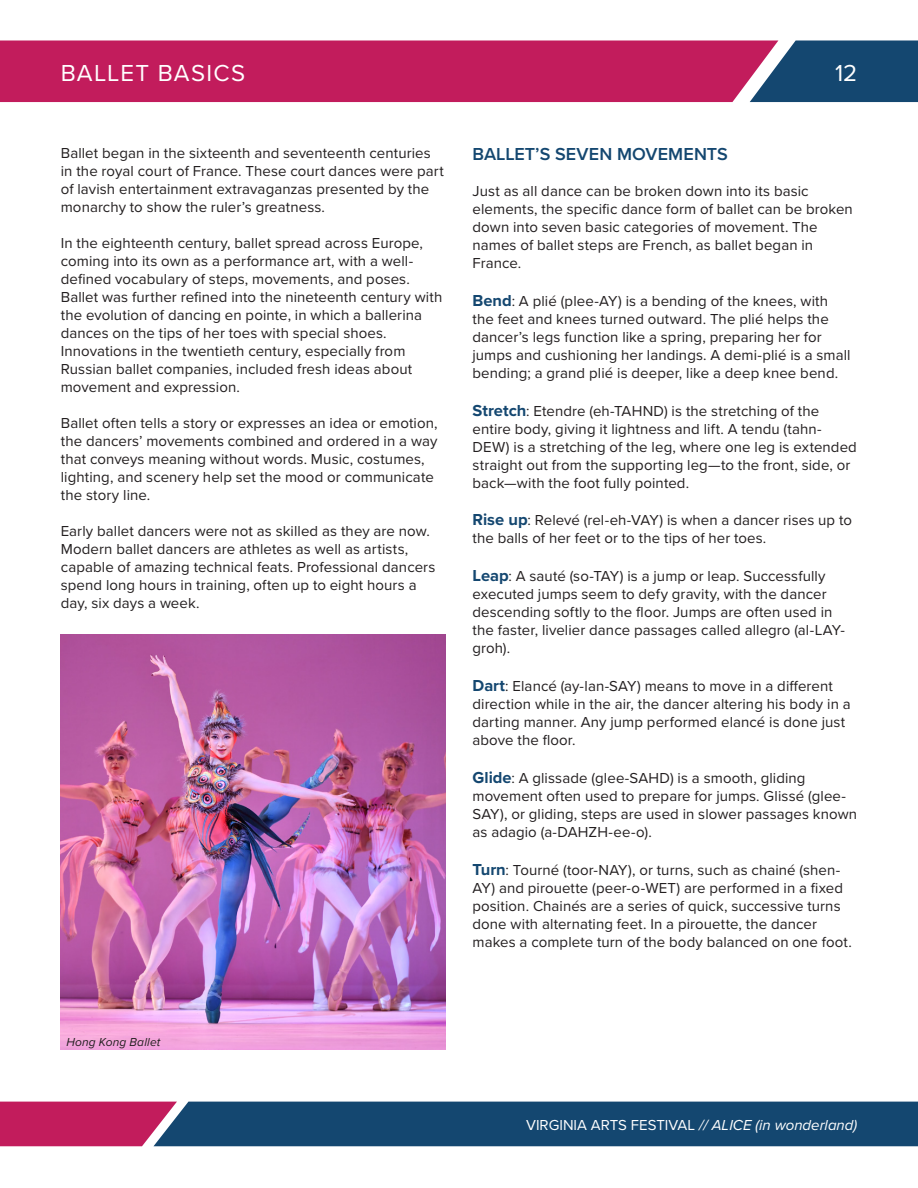
<style>
.page{position:relative;width:918px;height:1188px;background:#fff}
.page>*{position:absolute;margin:0;border:0;box-sizing:border-box;transform-origin:0 0}
.t1{font:24px "Proxima Nova";letter-spacing:.05em;color:#fff}
.t2{font:600 18px "Proxima Nova";letter-spacing:.005em;color:#144770}
.t3{font:15px/18px "Proxima Nova";letter-spacing:.005em;color:#231f20}
.t4{font:italic 15px "Proxima Nova";color:#fff}
.t5{font:italic 12px "Proxima Nova";letter-spacing:.015em;color:#231f20}
.s1{font-weight:700;font-size:16.5px;color:#144770}
.s2{font-style:normal}
</style>
<div class="page">
<div style="left:0;top:40px;width:750px;height:62px;background:#c21c5c"></div>
<svg style="left:750px;top:40px;width:168px;height:62px;background:#32557b"></svg>
<svg style="left:0;top:1102px;width:918px;height:44px;background:#35416e"></svg>
<img style="left:61px;top:634px;width:385px;height:416px">
<p class="t1" style="left:61px;top:55px;width:186px">BALLET BASICS</p>
<p class="t3" style="left:61px;top:143px;width:385px">Ballet began in the sixteenth and seventeenth centuries in the royal court of France. These court dances were part of lavish entertainment extravaganzas presented by the monarchy to show the ruler’s greatness.</p>
<p class="t3" style="left:61px;top:233px;width:383px">In the eighteenth century, ballet spread across Europe, coming into its own as a performance art, with a well&shy;defined vocabulary of steps, movements, and poses.<br>Ballet was further refined into the nineteenth century with the evolution of dancing en pointe, in which a ballerina dances on the tips of her toes with special shoes.<br>Innovations in the twentieth century, especially from Russian ballet companies, included fresh ideas about movement and expression.</p>
<p class="t3" style="left:61px;top:413px;width:378px">Ballet often tells a story or expresses an idea or emotion, the dancers’ movements combined and ordered in a way that conveys meaning without words. Music, costumes, lighting, and scenery help set the mood or communicate the story line.</p>
<p class="t3" style="left:61px;top:521px;width:376px">Early ballet dancers were not as skilled as they are now.<br>Modern ballet dancers are athletes as well as artists, capable of amazing technical feats. Professional dancers spend long hours in training, often up to eight hours a day, six days a week.</p>
<h1 class="t1" style="left:835px;top:55px;width:24px">12</h1>
<p class="t2" style="left:472px;top:141px;width:257px">BALLET’S SEVEN MOVEMENTS</p>
<p class="t3" style="left:472px;top:181px;width:382px">Just as all dance can be broken down into its basic elements, the specific dance form of ballet can be broken down into seven basic categories of movement. The names of ballet steps are French, as ballet began in France.</p>
<p class="t3" style="left:472px;top:291px;width:380px"><span class="s1">Bend</span>: A plié (plee-AY) is a bending of the knees, with the feet and knees turned outward. The plié helps the dancer’s legs function like a spring, preparing her for jumps and cushioning her landings. A demi-plié is a small bending; a grand plié is deeper, like a deep knee bend.</p>
<p class="t3" style="left:472px;top:401px;width:386px"><span class="s1">Stretch</span>: Etendre (eh-TAHND) is the stretching of the entire body, giving it lightness and lift. A tendu (tahn-DEW) is a stretching of the leg, where one leg is extended straight out from the supporting leg—to the front, side, or back—with the foot fully pointed.</p>
<p class="t3" style="left:472px;top:511px;width:381px"><span class="s1">Rise up</span>: Relevé (rel-eh-VAY) is when a dancer rises up to the balls of her feet or to the tips of her toes.</p>
<p class="t3" style="left:472px;top:567px;width:374px"><span class="s1">Leap</span>: A sauté (so-TAY) is a jump or leap. Successfully executed jumps seem to defy gravity, with the dancer descending softly to the floor. Jumps are often used in the faster, livelier dance passages called allegro (al-LAY&shy;groh).</p>
<p class="t3" style="left:472px;top:676px;width:380px"><span class="s1">Dart</span>: Elancé (ay-lan-SAY) means to move in a different direction while in the air, the dancer altering his body in a darting manner. Any jump performed elancé is done just above the floor.</p>
<p class="t3" style="left:472px;top:768px;width:386px"><span class="s1">Glide</span>: A glissade (glee-SAHD) is a smooth, gliding movement often used to prepare for jumps. Glissé (glee-SAY), or gliding, steps are used in slower passages known as adagio (a-DAHZH-ee-o).</p>
<p class="t3" style="left:472px;top:860px;width:381px"><span class="s1">Turn</span>: Tourné (toor-NAY), or turns, such as chainé (shen-AY) and pirouette (peer-o-WET) are performed in a fixed position. Chainés are a series of quick, successive turns done with alternating feet. In a pirouette, the dancer makes a complete turn of the body balanced on one foot.</p>
<p class="t5" style="left:66px;top:1033px;width:95px">Hong Kong Ballet</p>
<p class="t4" style="left:526px;top:1114px;width:333px"><span class="s2">VIRGINIA ARTS FESTIVAL</span> // ALICE (in wonderland)</p>
</div>
